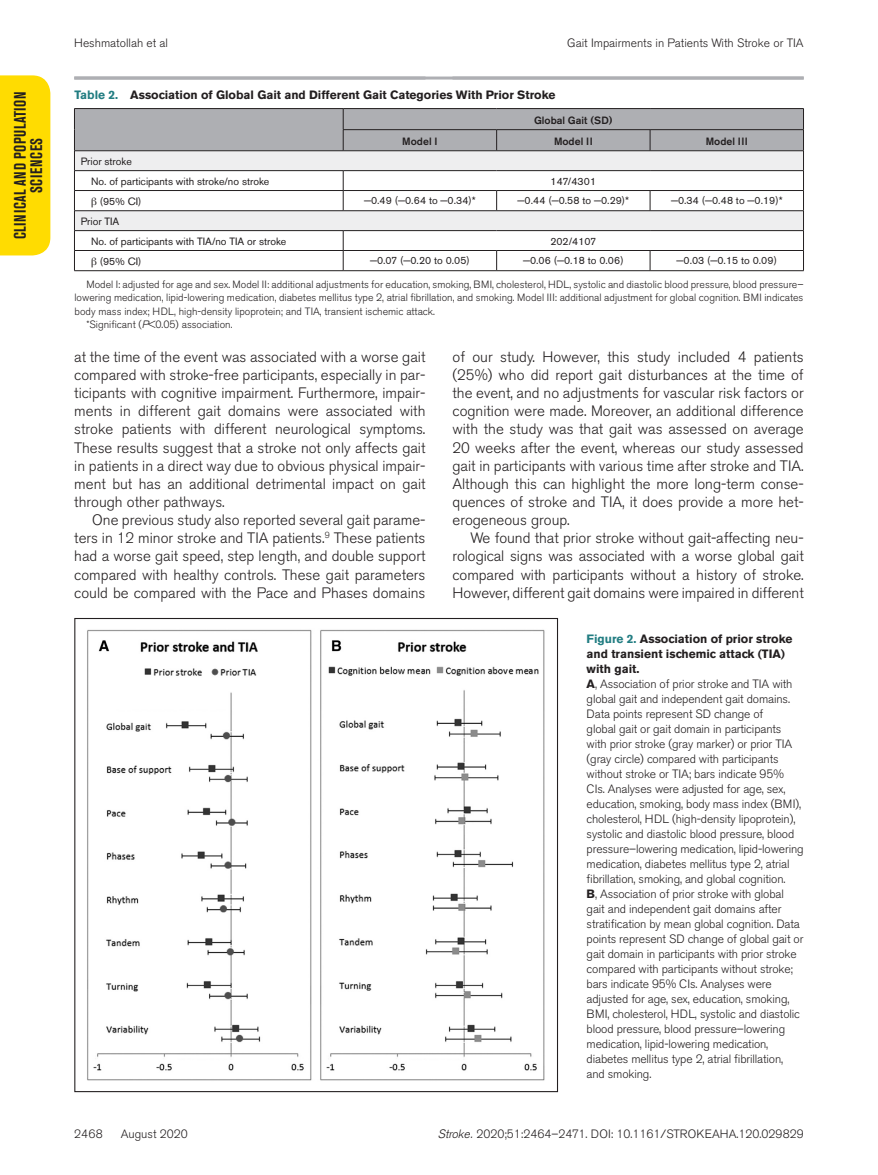
<style>
.page{position:relative;width:878px;height:1175px;background:#fff}
.page>*{position:absolute;margin:0;border:0;box-sizing:border-box;transform-origin:0 0}
.t1{font:700 condensed 16.5px/16.5px "Akzidenz Grotesk BE";letter-spacing:.045em;color:#231f20;text-align:center;scale:.9 1}
.t2{font:300 15px/18.1px "Akzidenz Grotesk BE";color:#231f20;text-align:justify}
.t3{font:300 12px/15px "Akzidenz Grotesk BE";letter-spacing:-.01em;color:#231f20}
.t4{font:700 12px "Akzidenz Grotesk BE";color:#231f20}
.t5{font:300 10.5px "Akzidenz Grotesk BE";color:#231f20}
.t6{font:10.5px/20px "Akzidenz Grotesk BE";color:#231f20}
.t7{font:500 10.5px "Akzidenz Grotesk BE";color:#231f20}
.s1{color:#227d82}
.s2{font-family:"Gandhari Unicode"}
.s3{font-family:"Akzidenz Grotesk";font-style:italic}
.s4{font-weight:700;color:#227d82}
.s5{font-weight:700}
</style>
<div class="page">
<div style="left:0;top:75px;width:50px;height:180px;background:#ffdc01"></div>
<hr style="left:74px;top:76px;width:729px;height:4px;background:#b9babe">
<hr style="left:343px;top:108px;width:153px;height:1px;background:#231f20">
<hr style="left:496px;top:108px;width:154px;height:1px;background:#231f20">
<hr style="left:650px;top:108px;width:153px;height:1px;background:#231f20">
<hr style="left:74px;top:270px;width:269px;height:1px;background:#231f20">
<hr style="left:343px;top:270px;width:153px;height:1px;background:#231f20">
<hr style="left:496px;top:270px;width:154px;height:1px;background:#231f20">
<hr style="left:650px;top:270px;width:153px;height:1px;background:#231f20">
<hr style="left:74px;top:108px;width:269px;height:1px;background:#231f20">
<svg style="left:74px;top:109px;width:730px;height:161px"></svg>
<hr style="left:74px;top:150px;width:269px;height:1px;background:#231f20">
<svg style="left:74px;top:618px;width:484px;height:474px"></svg>
<p class="t1" style="left:12px;top:239px;width:165px;rotate:-90deg">CLINICAL AND POPULATION<br>SCIENCES</p>
<p class="t3" style="left:74px;top:36px;width:95px">Heshmatollah et al</p>
<p class="t3" style="left:567px;top:36px;width:238px">Gait Impairments in Patients With Stroke or TIA</p>
<p class="t4" style="left:74px;top:88px;width:482px"><span class="s1">Table 2.</span> Association of Global Gait and Different Gait Categories With Prior Stroke</p>
<p class="t7" style="left:534px;top:113px;width:80px">Global Gait (SD)</p>
<p class="t7" style="left:402px;top:135px;width:37px">Model I</p>
<p class="t7" style="left:554px;top:135px;width:40px">Model II</p>
<p class="t7" style="left:705px;top:135px;width:44px">Model III</p>
<p class="t6" style="left:91px;top:151px;width:180px;text-indent:-10px">Prior stroke<br>No. of participants with stroke/no stroke</p>
<p class="t6" style="left:550px;top:171px;width:47px">147/4301</p>
<p class="t6" style="left:91px;top:191px;width:52px"><span class="s2">β</span> (95% CI)</p>
<p class="t6" style="left:364px;top:191px;width:113px">−0.49 (−0.64 to −0.34)*</p>
<p class="t6" style="left:517px;top:191px;width:113px">−0.44 (−0.58 to −0.29)*</p>
<p class="t6" style="left:671px;top:191px;width:113px">−0.34 (−0.48 to −0.19)*</p>
<p class="t6" style="left:91px;top:211px;width:197px;text-indent:-10px">Prior TIA<br>No. of participants with TIA/no TIA or stroke</p>
<p class="t6" style="left:550px;top:231px;width:47px">202/4107</p>
<p class="t6" style="left:91px;top:251px;width:52px"><span class="s2">β</span> (95% CI)</p>
<p class="t6" style="left:370px;top:251px;width:101px">−0.07 (−0.20 to 0.05)</p>
<p class="t6" style="left:523px;top:251px;width:102px">−0.06 (−0.18 to 0.06)</p>
<p class="t6" style="left:676px;top:251px;width:102px">−0.03 (−0.15 to 0.09)</p>
<p class="t5" style="left:86px;top:278px;width:718px">Model I: adjusted for age and sex. Model II: additional adjustments for education, smoking, BMI, cholesterol, HDL, systolic and diastolic blood pressure, blood pressure–</p>
<p class="t5" style="left:74px;top:291px;width:730px">lowering medication, lipid-lowering medication, diabetes mellitus type 2, atrial fibrillation, and smoking. Model III: additional adjustment for global cognition. BMI indicates</p>
<p class="t5" style="left:74px;top:305px;width:362px">body mass index; HDL, high-density lipoprotein; and TIA, transient ischemic attack.</p>
<p class="t5" style="left:86px;top:318px;width:147px">*Significant (<span class="s3">P</span>&lt;0.05) association.</p>
<p class="t2" style="left:74px;top:348px;width:353px">at the time of the event was associated with a worse gait compared with stroke-free participants, especially in par&shy;ticipants with cognitive impairment. Furthermore, impair&shy;ments in different gait domains were associated with stroke patients with different neurological symptoms.<br>These results suggest that a stroke not only affects gait in patients in a direct way due to obvious physical impair&shy;ment but has an additional detrimental impact on gait through other pathways.</p>
<p class="t2" style="left:74px;top:511px;width:353px;text-indent:18px">One previous study also reported several gait parame&shy;ters in 12 minor stroke and TIA patients.<sup>9</sup> These patients had a worse gait speed, step length, and double support compared with healthy controls. These gait parameters could be compared with the Pace and Phases domains</p>
<p class="t2" style="left:452px;top:348px;width:353px">of our study. However, this study included 4 patients (25%) who did report gait disturbances at the time of the event, and no adjustments for vascular risk factors or cognition were made. Moreover, an additional difference with the study was that gait was assessed on average 20 weeks after the event, whereas our study assessed gait in participants with various time after stroke and TIA.<br>Although this can highlight the more long-term conse&shy;quences of stroke and TIA, it does provide a more het&shy;erogeneous group.</p>
<p class="t2" style="left:452px;top:529px;width:353px;text-indent:18px">We found that prior stroke without gait-affecting neu&shy;rological signs was associated with a worse global gait compared with participants without a history of stroke.<br>However, different gait domains were impaired in different</p>
<p class="t3" style="left:586px;top:631px;width:218px"><span class="s4">Figure 2.</span> <span class="s5">Association of prior stroke and transient ischemic attack (TIA) with gait.<br>A</span>, Association of prior stroke and TIA with global gait and independent gait domains.<br>Data points represent SD change of<br>global gait or gait domain in participants with prior stroke (gray marker) or prior TIA (gray circle) compared with participants without stroke or TIA; bars indicate 95% CIs. Analyses were adjusted for age, sex, education, smoking, body mass index (BMI), cholesterol, HDL (high-density lipoprotein), systolic and diastolic blood pressure, blood pressure–lowering medication, lipid-lowering medication, diabetes mellitus type 2, atrial fibrillation, smoking, and global cognition.<br><span class="s5">B</span>, Association of prior stroke with global gait and independent gait domains after stratification by mean global cognition. Data points represent SD change of global gait or gait domain in participants with prior stroke compared with participants without stroke; bars indicate 95% CIs. Analyses were adjusted for age, sex, education, smoking, BMI, cholesterol, HDL, systolic and diastolic blood pressure, blood pressure–lowering medication, lipid-lowering medication, diabetes mellitus type 2, atrial fibrillation, and smoking.</p>
<p class="t3" style="left:74px;top:1126px;width:30px">2468</p>
<p class="t3" style="left:121px;top:1126px;width:68px">August 2020</p>
<p class="t3" style="left:437px;top:1126px;width:367px"><span class="s3">Stroke.</span> 2020;51:2464–2471. DOI: 10.1161/STROKEAHA.120.029829</p>
</div>
